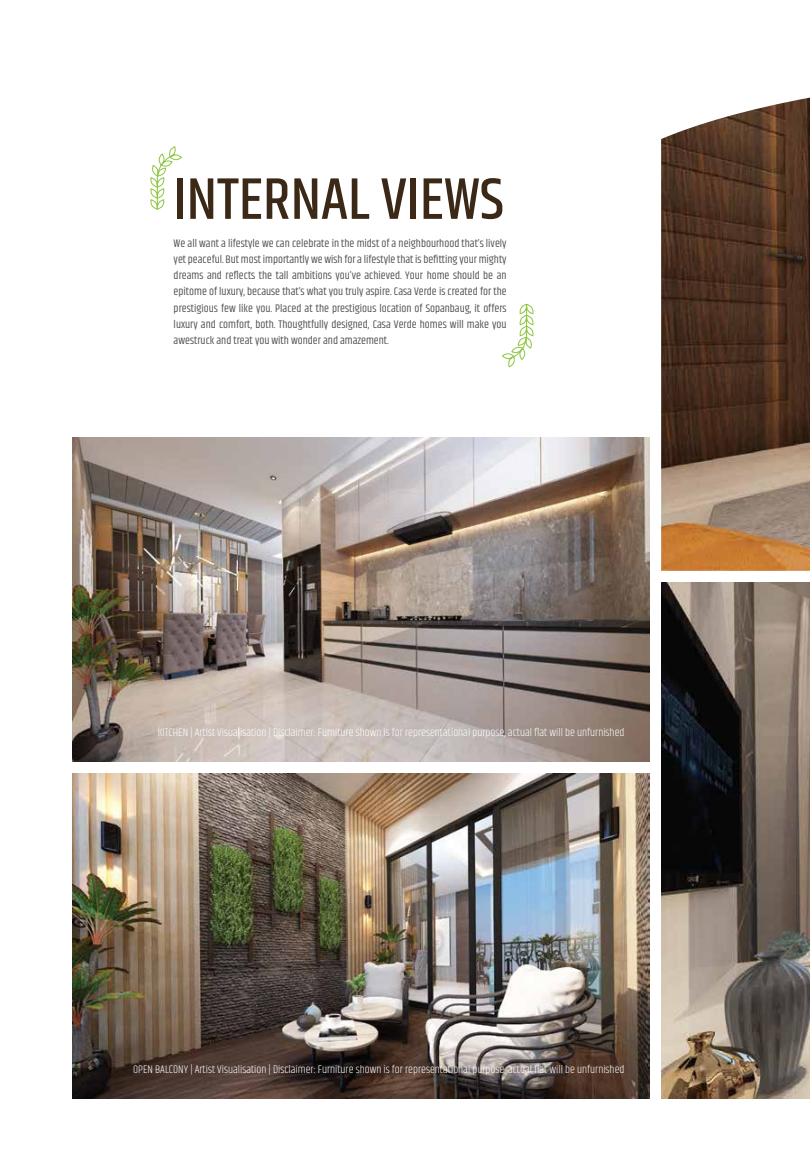
<style>
.page{position:relative;width:810px;height:1170px;background:#fff}
.page>*{position:absolute;margin:0;border:0;box-sizing:border-box;transform-origin:0 0}
.t1{font:500 59.62px "Khand";color:#3b2816}
.t2{font:11.25px/16.2px "Khand";color:#4d4d4f;text-align:justify}
.t3{font:300 11.25px "Khand";color:#fff}
</style>
<div class="page">
<img style="left:661px;top:583px;width:149px;height:515px">
<img style="left:73px;top:774px;width:576px;height:324px">
<img style="left:73px;top:437px;width:576px;height:325px">
<img style="left:661px;top:98px;width:149px;height:473px">
<svg style="left:150px;top:146px;width:32px;height:64px"></svg>
<svg style="left:502px;top:303px;width:32px;height:65px"></svg>
<h1 class="t1" style="left:174px;top:162px;width:332px">INTERNAL VIEWS</h1>
<p class="t2" style="left:174px;top:235px;width:335px">We all want a lifestyle we can celebrate in the midst of a neighbourhood that’s lively yet peaceful. But most importantly we wish for a lifestyle that is befitting your mighty dreams and reflects the tall ambitions you’ve achieved. Your home should be an epitome of luxury, because that’s what you truly aspire. Casa Verde is created for the prestigious few like you. Placed at the prestigious location of Sopanbaug, it offers luxury and comfort, both. Thoughtfully designed, Casa Verde homes will make you awestruck and treat you with wonder and amazement.</p>
<p class="t3" style="left:158px;top:726px;width:468px">KITCHEN | Artist Visualisation | Disclaimer: Furniture shown is for representational purpose, actual flat will be unfurnished</p>
<p class="t3" style="left:133px;top:1062px;width:493px">OPEN BALCONY | Artist Visualisation | Disclaimer: Furniture shown is for representational purpose, actual flat will be unfurnished</p>
</div>
